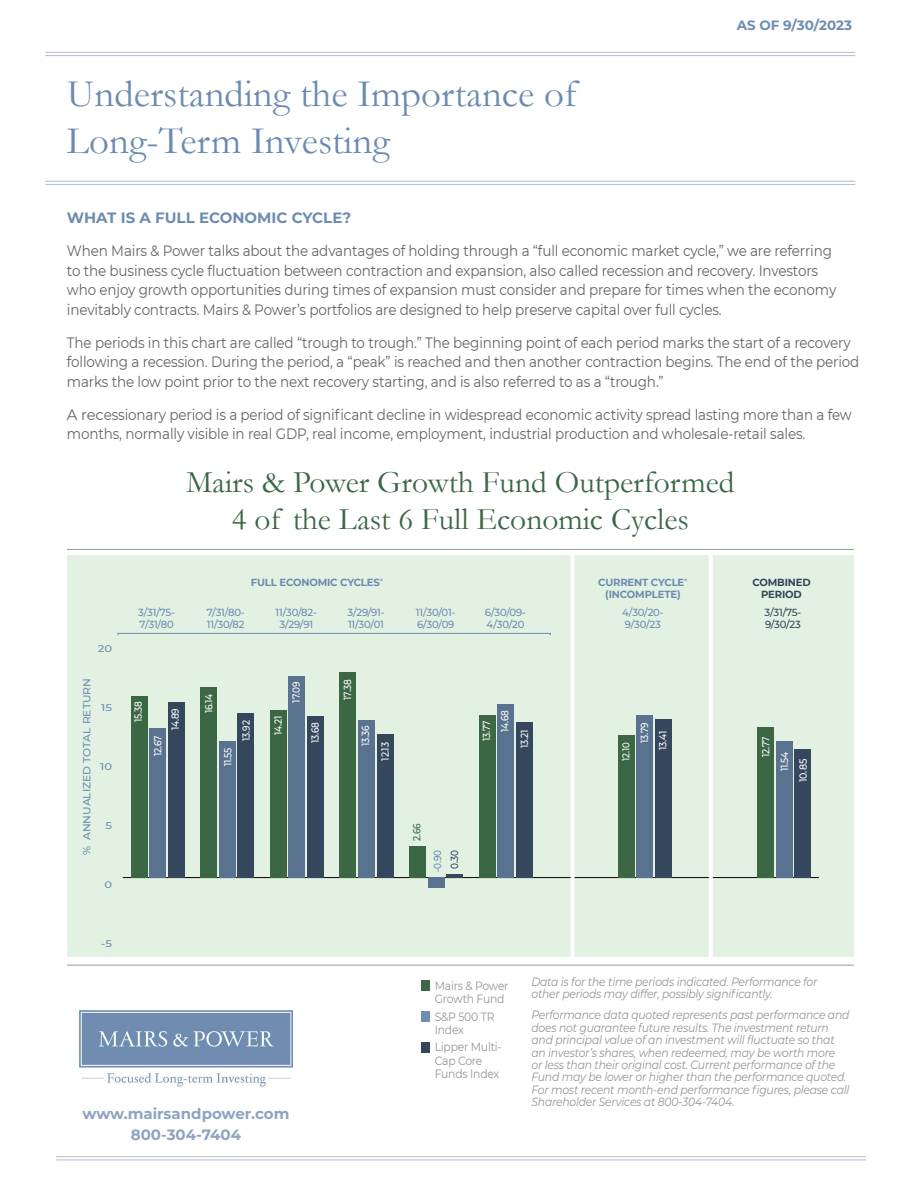
<style>
.page{position:relative;width:918px;height:1188px;background:#fff}
.page>*{position:absolute;margin:0;border:0;box-sizing:border-box;transform-origin:0 0}
.t1{font:39px/46.8px "Garamond";color:#6b8bb1}
.t2{font:31.5px/37.5px "Garamond";color:#3b6745;text-align:center}
.t3{font:15px/19.5px "Montserrat";letter-spacing:-.01em;color:#636466;scale:.9 1}
.t4{font:15px/19.5px "Montserrat";letter-spacing:-.01em;color:#636466}
.t5{font:700 15px/21px "Montserrat";color:#8ea3c1;text-align:center}
.t6{font:700 15px "Montserrat";color:#6c8cb1}
.t7{font:700 13.5px "Montserrat";color:#6c8cb1}
.t8{font:italic 12px/12.3px "Montserrat";letter-spacing:-.02em;color:#939598;scale:.9 1}
.t9{font:12px/13.5px "Montserrat";letter-spacing:-.02em;color:#939598;scale:.9 1}
.t10{font:500 10.35px/18.1px "Montserrat";letter-spacing:-.015em;color:#fff;scale:.86 1}
.t11{font:500 10.35px "Montserrat";color:#6c8cb1;scale:1.05 1}
.t12{font:500 10.35px "Montserrat";color:#6c8cb1;scale:.86 1}
.t13{font:500 10.35px "Montserrat";letter-spacing:-.015em;color:#fff;scale:.92 1}
.t14{font:500 10.35px "Montserrat";color:#33465b;scale:.86 1}
.t15{font:500 10.35px "Montserrat";color:#3b6745;scale:.86 1}
.t16{font:500 10.2px/12.3px "Montserrat";letter-spacing:-.015em;color:#6c8cb1}
.t17{font:700 10.2px/12.3px "Montserrat";letter-spacing:-.015em;color:#6c8cb1;text-align:center}
.t18{font:700 10.2px/12.3px "Montserrat";letter-spacing:-.015em;color:#33465b;text-align:center}
.t19{font:500 10.2px/12.3px "Montserrat";letter-spacing:-.015em;color:#33465b}
.t20{font:500 9.9px "Montserrat";color:#fff;scale:.86 1}
.t21{font:500 9.6px "Montserrat";color:#6c8cb1;scale:1.19 1}
</style>
<div class="page">
<hr style="left:56px;top:1156px;width:810px;height:1px;background:#afbcd2">
<hr style="left:56px;top:1160px;width:810px;height:1px;background:#afbcd2">
<div style="left:68px;top:555px;width:786px;height:402px;background:#e3f1e2"></div>
<hr style="left:123px;top:877px;width:696px;height:1px;background:#000">
<div style="left:168px;top:702px;width:17px;height:176px;background:#35475c"></div>
<div style="left:238px;top:713px;width:16px;height:165px;background:#35475c"></div>
<div style="left:307px;top:716px;width:17px;height:162px;background:#35475c"></div>
<div style="left:377px;top:734px;width:16px;height:144px;background:#35475c"></div>
<hr style="left:446px;top:874px;width:17px;height:4px;background:#35475c">
<div style="left:516px;top:722px;width:17px;height:156px;background:#35475c"></div>
<div style="left:655px;top:719px;width:17px;height:159px;background:#35475c"></div>
<div style="left:794px;top:750px;width:17px;height:128px;background:#35475c"></div>
<div style="left:149px;top:728px;width:17px;height:150px;background:#58728f"></div>
<div style="left:219px;top:741px;width:17px;height:137px;background:#58728f"></div>
<div style="left:289px;top:676px;width:16px;height:202px;background:#58728f"></div>
<div style="left:358px;top:720px;width:17px;height:158px;background:#58728f"></div>
<div style="left:428px;top:878px;width:16px;height:10px;background:#58728f"></div>
<div style="left:497px;top:704px;width:17px;height:174px;background:#58728f"></div>
<div style="left:637px;top:715px;width:16px;height:163px;background:#58728f"></div>
<div style="left:776px;top:741px;width:16px;height:137px;background:#58728f"></div>
<div style="left:131px;top:696px;width:17px;height:182px;background:#3b6745"></div>
<div style="left:200px;top:687px;width:17px;height:191px;background:#3b6745"></div>
<div style="left:270px;top:710px;width:17px;height:168px;background:#3b6745"></div>
<div style="left:340px;top:672px;width:16px;height:206px;background:#3b6745"></div>
<div style="left:409px;top:846px;width:17px;height:32px;background:#3b6745"></div>
<div style="left:479px;top:715px;width:17px;height:163px;background:#3b6745"></div>
<div style="left:618px;top:735px;width:17px;height:143px;background:#3b6745"></div>
<div style="left:757px;top:727px;width:17px;height:151px;background:#3b6745"></div>
<hr style="left:571px;top:555px;width:3px;height:402px;background:#fff">
<hr style="left:709px;top:555px;width:4px;height:402px;background:#fff">
<div style="left:118px;top:633px;width:433px;height:2px;border:1px solid #6c8cb1"></div>
<hr style="left:67px;top:549px;width:787px;height:1px;background:#8fa08d">
<hr style="left:67px;top:965px;width:787px;height:1px;background:#8fa08d">
<div style="left:421px;top:980px;width:9px;height:10px;background:#3b6745"></div>
<img style="left:80px;top:1011px;width:212px;height:76px">
<hr style="left:45px;top:181px;width:810px;height:1px;background:#afbcd2">
<hr style="left:45px;top:184px;width:810px;height:1px;background:#afbcd2">
<hr style="left:45px;top:52px;width:810px;height:1px;background:#afbcd2">
<hr style="left:45px;top:55px;width:810px;height:1px;background:#afbcd2">
<div style="left:421px;top:1043px;width:9px;height:10px;background:#33465b"></div>
<div style="left:421px;top:1011px;width:9px;height:10px;background:#6d8db1"></div>
<h1 class="t1" style="left:67px;top:69px;width:511px">Understanding the Importance of<br>Long-Term Investing</h1>
<p class="t7" style="left:737px;top:16px;width:117px">AS OF 9/30/2023</p>
<p class="t6" style="left:67px;top:207px;width:286px">WHAT IS A FULL ECONOMIC CYCLE?</p>
<p class="t3" style="left:67px;top:241px;width:856px">When Mairs &amp; Power talks about the advantages of holding through a “full economic market cycle,” we are referring to the business cycle fluctuation between contraction and expansion, also called recession and recovery. Investors who enjoy growth opportunities during times of expansion must consider and prepare for times when the economy inevitably contracts. Mairs &amp; Power’s portfolios are designed to help preserve capital over full cycles.</p>
<p class="t3" style="left:67px;top:332px;width:882px">The periods in this chart are called “trough to trough.” The beginning point of each period marks the start of a recovery following a recession. During the period, a “peak” is reached and then another contraction begins. The end of the period marks the low point prior to the next recovery starting, and is also referred to as a “trough.”</p>
<p class="t4" style="left:67px;top:404px;width:786px">A recessionary period is a period of significant decline in widespread economic activity spread lasting more than a few months, normally visible in real GDP, real income, employment, industrial production and wholesale-retail sales.</p>
<h2 class="t2" style="left:186px;top:463px;width:550px">Mairs &amp; Power Growth Fund Outperformed<br>4 of the Last 6 Full Economic Cycles</h2>
<p class="t21" style="left:98px;top:642px;width:13px">20</p>
<p class="t11" style="left:80px;top:855px;width:170px;rotate:-90deg">% ANNUALIZED TOTAL RETURN</p>
<p class="t21" style="left:101px;top:701px;width:11px">15</p>
<p class="t21" style="left:100px;top:760px;width:11px">10</p>
<p class="t21" style="left:105px;top:819px;width:7px">5</p>
<p class="t21" style="left:104px;top:878px;width:8px">0</p>
<p class="t21" style="left:101px;top:937px;width:11px">-5</p>
<p class="t17" style="left:257px;top:574px;width:134px">FU L ECONOMIC CYCLES<sup>^</sup></p>
<p class="t17" style="left:602px;top:574px;width:91px">CURRENT CYCLE<sup>^ </sup>(INCOMPLETE)</p>
<p class="t18" style="left:740px;top:574px;width:103px">COMBINED PERIOD</p>
<p class="t19" style="left:772px;top:618px;width:38px">3/31/75-</p>
<p class="t17" style="left:251px;top:575px;width:134px">FULL ECONOMIC CYCLES<sup>^</sup></p>
<p class="t17" style="left:598px;top:575px;width:91px">CURRENT CYCLE<sup>^ </sup>(INCOMPLETE)</p>
<p class="t18" style="left:752px;top:575px;width:60px">COMBINED<br>PERIOD</p>
<p class="t19" style="left:765px;top:606px;width:38px">3/31/75-<br>9/30/23</p>
<p class="t16" style="left:485px;top:606px;width:43px">6/30/09-<br>4/30/20</p>
<p class="t16" style="left:138px;top:606px;width:38px">3/31/75-<br>7/31/80</p>
<p class="t16" style="left:207px;top:606px;width:39px">7/31/80-<br>11/30/82</p>
<p class="t16" style="left:276px;top:606px;width:43px;text-align:center">11/30/82-<br>3/29/91</p>
<p class="t16" style="left:347px;top:606px;width:39px">3/29/91-<br>11/30/01</p>
<p class="t16" style="left:416px;top:606px;width:41px">11/30/01-<br>6/30/09</p>
<p class="t16" style="left:622px;top:606px;width:43px">4/30/20-<br>9/30/23</p>
<p class="t16" style="left:137px;top:618px;width:38px">3/31/75-</p>
<p class="t16" style="left:212px;top:619px;width:39px">7/31 0-</p>
<p class="t16" style="left:281px;top:619px;width:43px">11/30/82-</p>
<p class="t16" style="left:356px;top:618px;width:39px">3/29/91-</p>
<p class="t16" style="left:426px;top:619px;width:41px">11/3 /01-</p>
<p class="t16" style="left:630px;top:618px;width:42px">2/29/20-</p>
<p class="t16" style="left:499px;top:619px;width:43px">6/30/09-</p>
<p class="t10" style="left:129px;top:722px;width:26px;rotate:-90deg">15.38</p>
<p class="t10" style="left:148px;top:756px;width:25px;rotate:-90deg">12.67</p>
<p class="t10" style="left:166px;top:730px;width:27px;rotate:-90deg">14.89</p>
<p class="t10" style="left:199px;top:713px;width:24px;rotate:-90deg">16.14</p>
<p class="t10" style="left:218px;top:766px;width:23px;rotate:-90deg">11.55</p>
<p class="t10" style="left:237px;top:741px;width:25px;rotate:-90deg">13.92</p>
<p class="t10" style="left:269px;top:735px;width:24px;rotate:-90deg">14.21</p>
<p class="t10" style="left:287px;top:703px;width:26px;rotate:-90deg">17.09</p>
<p class="t10" style="left:306px;top:743px;width:26px;rotate:-90deg">13.68</p>
<p class="t10" style="left:338px;top:700px;width:25px;rotate:-90deg">17.38</p>
<p class="t10" style="left:356px;top:746px;width:25px;rotate:-90deg">13.36</p>
<p class="t10" style="left:376px;top:761px;width:23px;rotate:-90deg">12.13</p>
<p class="t10" style="left:477px;top:732px;width:27px;text-indent:-9px;rotate:-90deg">13.77<br>14.68</p>
<p class="t10" style="left:515px;top:748px;width:23px;rotate:-90deg">13.21</p>
<p class="t15" style="left:410px;top:841px;width:22px;rotate:-90deg">2.66</p>
<p class="t12" style="left:430px;top:872px;width:27px;rotate:-90deg">-0.90</p>
<p class="t14" style="left:447px;top:869px;width:23px;rotate:-90deg">0.30</p>
<p class="t20" style="left:619px;top:761px;width:23px;rotate:-90deg">12.10</p>
<p class="t10" style="left:635px;top:750px;width:33px;text-indent:7px;rotate:-90deg">13.79<br>13.41</p>
<p class="t10" style="left:756px;top:757px;width:25px;rotate:-90deg">12.77</p>
<p class="t10" style="left:775px;top:771px;width:23px;rotate:-90deg">11.54</p>
<p class="t13" style="left:796px;top:782px;width:26px;rotate:-90deg">10.85</p>
<p class="t5" style="left:82px;top:1103px;width:208px">www.mairsandpower.com<br>800-304-7404</p>
<p class="t9" style="left:435px;top:978px;width:84px">Mairs &amp; Power<br>Growth Fund</p>
<p class="t9" style="left:435px;top:1009px;width:68px">S&amp;P 500 TR<br>Index</p>
<p class="t9" style="left:435px;top:1040px;width:76px">Lipper Multi-<br>Cap Core<br>Funds Index</p>
<p class="t8" style="left:531px;top:975px;width:319px">Data is for the time periods indicated. Performance for other periods may differ, possibly significantly.</p>
<p class="t8" style="left:531px;top:1009px;width:355px">Performance data quoted represents past performance and does not guarantee future results. The investment return and principal value of an investment will fluctuate so that an investor’s shares, when redeemed, may be worth more<br>or less than their original cost. Current performance of the Fund may be lower or higher than the performance quoted.<br>For most recent month-end performance figures, please call Shareholder Services at 800-304-7404.</p>
</div>
